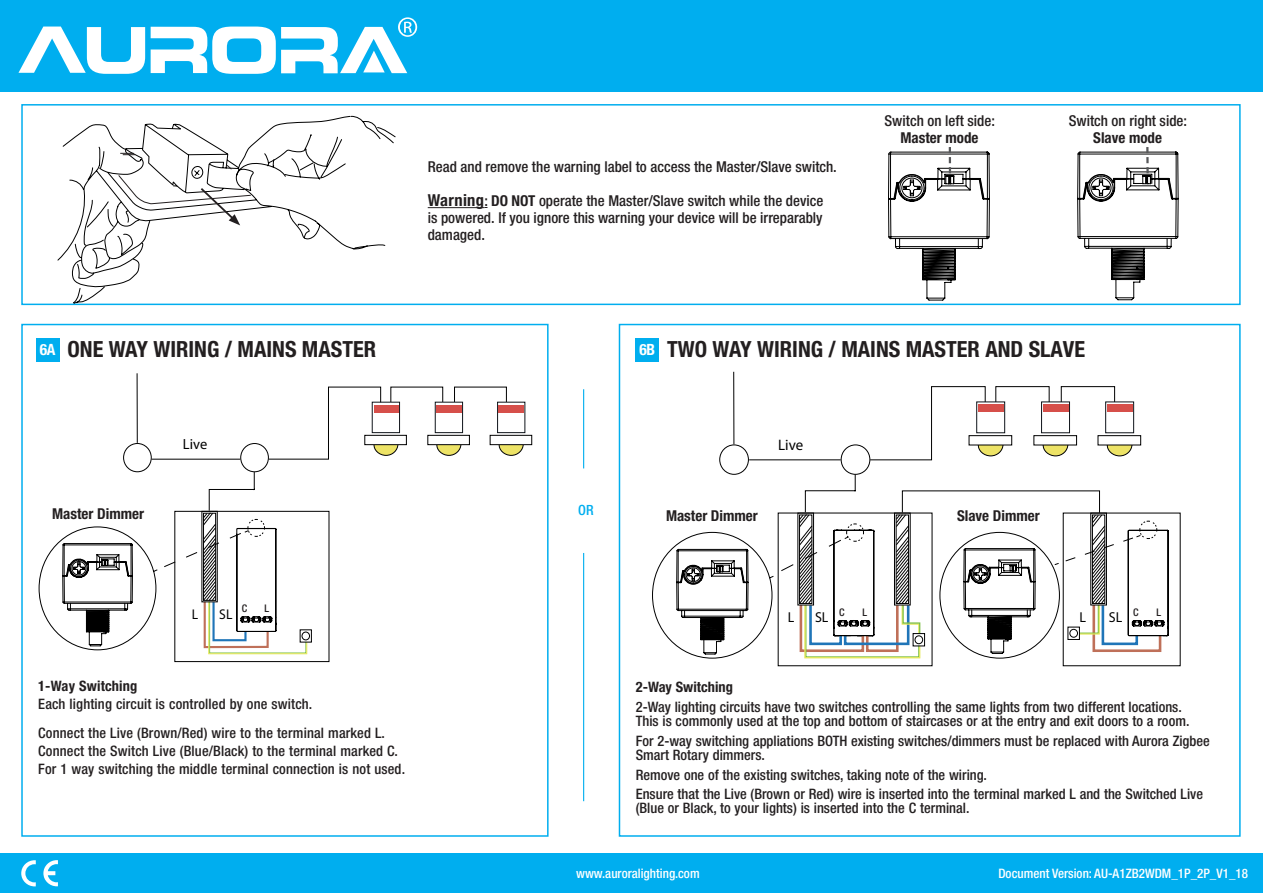
<style>
.page{position:relative;width:1263px;height:893px;background:#fff}
.page>*{position:absolute;margin:0;border:0;box-sizing:border-box;transform-origin:0 0}
.t1{font:700 condensed 22.35px "Helvetica Neue LT Std";color:#231f20}
.t2{font:700 condensed 15.6px "Helvetica Neue LT Std";color:#fff}
.t3{font:15.3px "Myriad Pro";color:#000}
.t4{font:500 condensed 15px/16.8px "Helvetica Neue LT Std";color:#231f20;text-align:justify}
.t5{font:700 condensed 15px "Helvetica Neue LT Std";color:#231f20}
.t6{font:14.7px "Myriad Pro";color:#000}
.t7{font:500 condensed 14.4px/14.4px "Helvetica Neue LT Std";color:#231f20}
.t8{font:700 condensed 14.4px "Helvetica Neue LT Std";color:#231f20}
.t9{font:14.4px "Myriad Pro";color:#000}
.t10{font:14.1px "Myriad Pro";color:#000;scale:.96 1}
.t11{font:500 condensed 14.1px "Helvetica Neue LT Std";color:#00aeef}
.t12{font:500 condensed 13.05px "Helvetica Neue LT Std";color:#fff}
.t13{font:500 condensed 10.5px "Helvetica Neue LT Std";color:#231f20}
.s1{font-weight:700;font-size:16.5px}
.s2{font-weight:700}
</style>
<div class="page">
<div style="left:619px;top:324px;width:622px;height:513px;border:2px solid #00aeef"></div>
<div style="left:21px;top:324px;width:528px;height:513px;border:2px solid #00aeef"></div>
<div style="left:490px;top:435px;width:42px;height:10px;border:1px solid #000"></div>
<svg style="left:38px;top:373px;width:486px;height:282px"></svg>
<div style="left:0;top:854px;width:1263px;height:39px;background:#00aeef"></div>
<div style="left:0;top:0;width:1263px;height:91px;background:#00aeef"></div>
<svg style="left:21px;top:860px;width:37px;height:26px"></svg>
<svg style="left:18px;top:27px;width:127px;height:47px"></svg>
<svg style="left:151px;top:17px;width:266px;height:57px"></svg>
<div style="left:36px;top:338px;width:23px;height:23px;background:#00aeef"></div>
<div style="left:636px;top:338px;width:23px;height:23px;background:#00aeef"></div>
<hr style="left:583px;top:389px;width:1px;height:79px;background:#00aeef">
<hr style="left:583px;top:553px;width:1px;height:248px;background:#00aeef">
<svg style="left:57px;top:115px;width:339px;height:187px"></svg>
<div style="left:21px;top:104px;width:1220px;height:201px;border:2px solid #00aeef"></div>
<hr style="left:428px;top:207px;width:56px;height:1px;background:#231f20">
<svg style="left:120px;top:153px;width:15px;height:2px"></svg>
<svg style="left:117px;top:164px;width:135px;height:61px"></svg>
<svg style="left:652px;top:544px;width:24px;height:102px"></svg>
<svg style="left:733px;top:371px;width:382px;height:141px"></svg>
<div style="left:977px;top:402px;width:27px;height:31px;background:#fff"></div>
<div style="left:976px;top:401px;width:29px;height:32px;border:1px solid #0f141a"></div>
<svg style="left:977px;top:445px;width:27px;height:12px"></svg>
<div style="left:969px;top:436px;width:43px;height:9px;background:#fff"></div>
<div style="left:968px;top:435px;width:44px;height:10px;border:1px solid #000"></div>
<div style="left:978px;top:404px;width:26px;height:8px;background:#d64f4a"></div>
<div style="left:1106px;top:402px;width:27px;height:31px;background:#fff"></div>
<div style="left:1105px;top:401px;width:29px;height:32px;border:1px solid #0f141a"></div>
<svg style="left:1106px;top:445px;width:27px;height:12px"></svg>
<div style="left:1098px;top:436px;width:42px;height:9px;background:#fff"></div>
<div style="left:1097px;top:435px;width:44px;height:10px;border:1px solid #000"></div>
<div style="left:1107px;top:404px;width:26px;height:8px;background:#d64f4a"></div>
<div style="left:1041px;top:402px;width:28px;height:31px;background:#fff"></div>
<div style="left:1041px;top:401px;width:29px;height:32px;border:1px solid #0f141a"></div>
<svg style="left:1041px;top:445px;width:28px;height:12px"></svg>
<div style="left:1034px;top:436px;width:42px;height:9px;background:#fff"></div>
<div style="left:1033px;top:435px;width:44px;height:10px;border:1px solid #000"></div>
<div style="left:1043px;top:404px;width:26px;height:8px;background:#d64f4a"></div>
<svg style="left:719px;top:444px;width:152px;height:31px"></svg>
<svg style="left:676px;top:512px;width:493px;height:147px"></svg>
<svg style="left:888px;top:147px;width:102px;height:154px"></svg>
<svg style="left:1077px;top:147px;width:102px;height:154px"></svg>
<p class="t4" style="left:428px;top:158px;width:411px">Read and remove the warning label to access the Master/Slave switch.</p>
<p class="t4" style="left:428px;top:192px;width:397px"><span class="s1">Warning</span>: <span class="s2">DO NOT</span> operate the Master/Slave switch while the device is powered If. you ignore this warning your device will be irreparably damaged.</p>
<p class="t4" style="left:884px;top:112px;width:112px">Switch on left side:</p>
<p class="t5" style="left:900px;top:128px;width:79px">Master mode</p>
<p class="t4" style="left:1069px;top:112px;width:120px">Switch on right side:</p>
<p class="t5" style="left:1093px;top:128px;width:70px">Slave mode</p>
<p class="t2" style="left:40px;top:340px;width:17px">A6</p>
<p class="t1" style="left:68px;top:335px;width:310px">ONE WAY WIRING / MAINS MASTER</p>
<p class="t2" style="left:639px;top:340px;width:17px">B6</p>
<p class="t1" style="left:667px;top:335px;width:419px">TWO WAY WIRING / MAINS MASTER AND SLAVE</p>
<p class="t6" style="left:183px;top:435px;width:26px">Live</p>
<p class="t3" style="left:778px;top:435px;width:27px">Live</p>
<p class="t5" style="left:52px;top:505px;width:93px">Master Dimmer</p>
<p class="t11" style="left:578px;top:501px;width:17px">OR</p>
<p class="t5" style="left:666px;top:507px;width:93px">Master Dimmer</p>
<p class="t5" style="left:957px;top:507px;width:84px">Slave Dimmer</p>
<p class="t10" style="left:192px;top:605px;width:8px">L</p>
<p class="t10" style="left:219px;top:605px;width:15px">SL</p>
<p class="t13" style="left:242px;top:602px;width:7px">C</p>
<p class="t13" style="left:264px;top:602px;width:6px">L</p>
<p class="t9" style="left:788px;top:609px;width:8px">L</p>
<p class="t9" style="left:815px;top:609px;width:15px">SL</p>
<p class="t13" style="left:839px;top:606px;width:7px">C</p>
<p class="t13" style="left:862px;top:606px;width:6px">L</p>
<p class="t9" style="left:1079px;top:609px;width:8px">L</p>
<p class="t9" style="left:1109px;top:609px;width:15px">SL</p>
<p class="t13" style="left:1133px;top:606px;width:7px">C</p>
<p class="t13" style="left:1156px;top:606px;width:6px">L</p>
<p class="t8" style="left:38px;top:677px;width:101px">1-Way Switching</p>
<p class="t7" style="left:38px;top:697px;width:276px">Each lighting circuit is controlled by one switch.</p>
<p class="t7" style="left:38px;top:725px;width:348px">Connect the Live (Brown/Red) wire to the terminal marked .L</p>
<p class="t7" style="left:38px;top:743px;width:361px">Connect the Switch Live (Blue/Black) to the terminal marked .C</p>
<p class="t7" style="left:38px;top:761px;width:368px">For 1 way switching the middle terminal connection is not used.</p>
<p class="t8" style="left:636px;top:678px;width:99px">2-Way Switching</p>
<p class="t7" style="left:636px;top:699px;width:548px">2-Way lighting circuits have two switches controlling the same lights from two different locations.</p>
<p class="t7" style="left:636px;top:714px;width:555px">This is commonly used at the top and bottom of staircases or at the entry and exit doors to a room.</p>
<p class="t7" style="left:636px;top:733px;width:576px">For 2-way switching appliations BOTH existing switches/dimmers must be replaced with Aurora Zigbee<br>Smart Rotary dimmers.</p>
<p class="t7" style="left:636px;top:764px;width:569px;line-height:19.5px">Remove one of the existing switches, taking note of the wiring.<br>Ensure that the Live (Brown or Red) wire is inserted into the terminal marked L and the Switched Live</p>
<p class="t7" style="left:636px;top:801px;width:335px">(Blue or Black to, your lights) is inserted into the C terminal.</p>
<p class="t12" style="left:576px;top:865px;width:125px">www.auroralighting.com</p>
<p class="t12" style="left:998px;top:865px;width:251px">D o c u m e n t V e r s i o n : A U 1A- Z B 2 W D M _1V_P2_P1_ 1 8</p>
</div>
